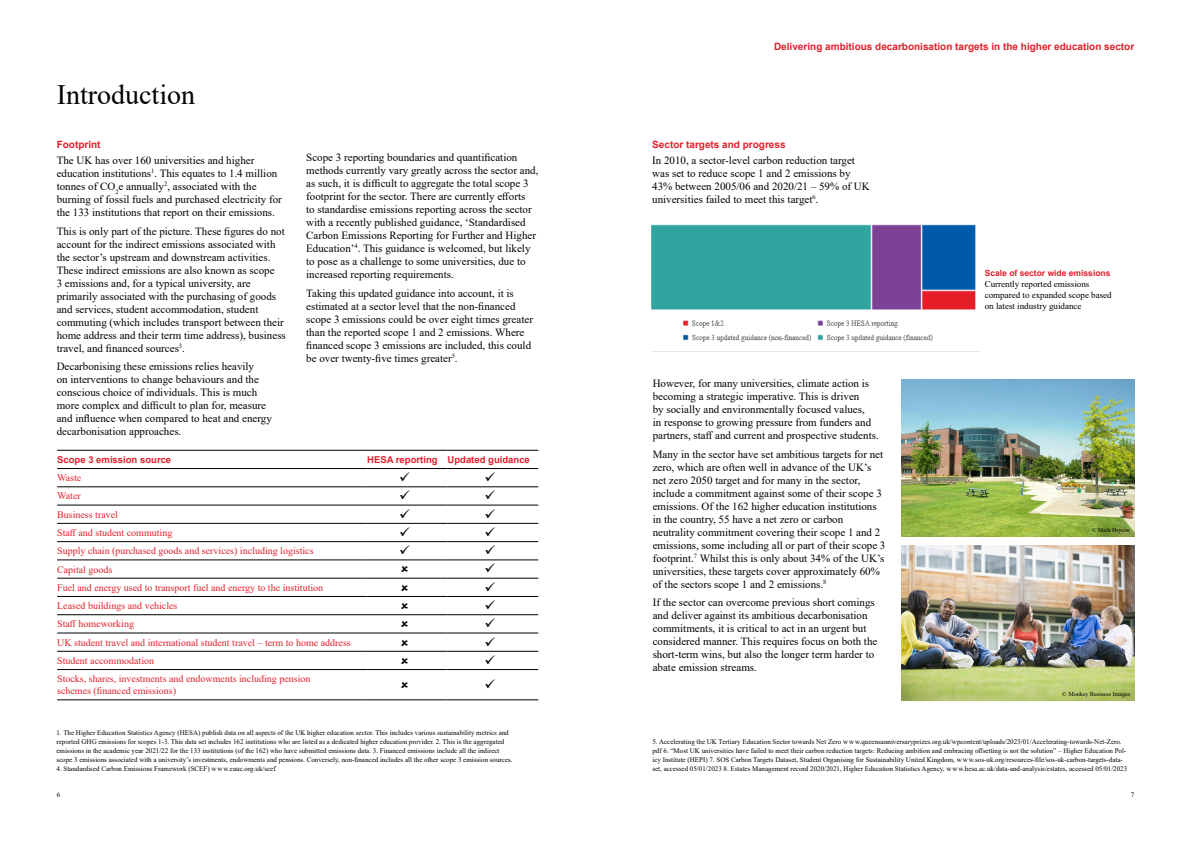
<style>
.page{position:relative;width:1191px;height:842px;background:#fff}
.page>*{position:absolute;margin:0;border:0;box-sizing:border-box;transform-origin:0 0}
.t1{font:28px "Times New Roman";color:#000}
.t2{font:11px/13px "Times New Roman";color:#000}
.t3{font:10px/12px "Times New Roman";color:#e31f2b}
.t4{font:700 10px "Arial";color:#e31f2b}
.t5{font:700 9.5px "Arial";color:#e31f2b}
.t6{font:9px/11px "Times New Roman";color:#000}
.t7{font:700 8.5px "Arial";color:#e31f2b}
.t8{font:7px/9px "Times New Roman";color:#000}
.t9{font:6px "Times New Roman";color:#000}
</style>
<div class="page">
<hr style="left:57px;top:450px;width:310px;height:1px;background:#000">
<hr style="left:367px;top:450px;width:80px;height:1px;background:#000">
<hr style="left:447px;top:450px;width:91px;height:1px;background:#000">
<hr style="left:57px;top:468px;width:310px;height:1px;background:#000">
<hr style="left:367px;top:468px;width:80px;height:1px;background:#000">
<hr style="left:447px;top:468px;width:91px;height:1px;background:#000">
<hr style="left:57px;top:486px;width:310px;height:1px;background:#000">
<hr style="left:367px;top:486px;width:80px;height:1px;background:#000">
<hr style="left:447px;top:486px;width:91px;height:1px;background:#000">
<hr style="left:57px;top:505px;width:310px;height:1px;background:#000">
<hr style="left:367px;top:505px;width:80px;height:1px;background:#000">
<hr style="left:447px;top:505px;width:91px;height:1px;background:#000">
<hr style="left:57px;top:523px;width:310px;height:1px;background:#000">
<hr style="left:367px;top:523px;width:80px;height:1px;background:#000">
<hr style="left:447px;top:523px;width:91px;height:1px;background:#000">
<hr style="left:57px;top:541px;width:310px;height:1px;background:#000">
<hr style="left:367px;top:541px;width:80px;height:1px;background:#000">
<hr style="left:447px;top:541px;width:91px;height:1px;background:#000">
<hr style="left:57px;top:559px;width:310px;height:1px;background:#000">
<hr style="left:367px;top:559px;width:80px;height:1px;background:#000">
<hr style="left:447px;top:559px;width:91px;height:1px;background:#000">
<hr style="left:57px;top:578px;width:310px;height:1px;background:#000">
<hr style="left:367px;top:578px;width:80px;height:1px;background:#000">
<hr style="left:447px;top:578px;width:91px;height:1px;background:#000">
<hr style="left:57px;top:596px;width:310px;height:1px;background:#000">
<hr style="left:367px;top:596px;width:80px;height:1px;background:#000">
<hr style="left:447px;top:596px;width:91px;height:1px;background:#000">
<hr style="left:57px;top:614px;width:310px;height:1px;background:#000">
<hr style="left:367px;top:614px;width:80px;height:1px;background:#000">
<hr style="left:447px;top:614px;width:91px;height:1px;background:#000">
<hr style="left:57px;top:632px;width:310px;height:1px;background:#000">
<hr style="left:367px;top:632px;width:80px;height:1px;background:#000">
<hr style="left:447px;top:632px;width:91px;height:1px;background:#000">
<hr style="left:57px;top:651px;width:310px;height:1px;background:#000">
<hr style="left:367px;top:651px;width:80px;height:1px;background:#000">
<hr style="left:447px;top:651px;width:91px;height:1px;background:#000">
<hr style="left:57px;top:669px;width:310px;height:1px;background:#000">
<hr style="left:367px;top:669px;width:80px;height:1px;background:#000">
<hr style="left:447px;top:669px;width:91px;height:1px;background:#000">
<hr style="left:57px;top:699px;width:310px;height:1px;background:#000">
<hr style="left:367px;top:699px;width:80px;height:1px;background:#000">
<hr style="left:447px;top:699px;width:91px;height:1px;background:#000">
<img style="left:652px;top:224px;width:324px;height:118px">
<img style="left:901px;top:545px;width:233px;height:155px">
<img style="left:901px;top:379px;width:233px;height:157px">
<h1 class="t1" style="left:57px;top:75px;width:140px">Introduction</h1>
<p class="t4" style="left:57px;top:138px;width:45px">Footprint</p>
<p class="t2" style="left:57px;top:153px;width:227px">The UK has over 160 universities and higher education institutions<sup>1</sup>. This equates to 1.4 million tonnes of CO<sub>2</sub>e annually<sup>2</sup>, associated with the burning of fossil fuels and purchased electricity for the 133 institutions that report on their emissions.</p>
<p class="t2" style="left:57px;top:224px;width:231px">This is only part of the picture. These figures do not account for the indirect emissions associated with the sector’s upstream and downstream activities.<br>These indirect emissions are also known as scope<br>3 emissions and, for a typical university, are primarily associated with the purchasing of goods and services, student accommodation, student commuting (which includes transport between their home address and their term time address), business travel, and financed sources<sup>3</sup>.</p>
<p class="t2" style="left:57px;top:360px;width:217px">Decarbonising these emissions relies heavily<br>on interventions to change behaviours and the conscious choice of individuals. This is much more complex and difficult to plan for, measure and influence when compared to heat and energy decarbonisation approaches.</p>
<p class="t2" style="left:306px;top:151px;width:234px">Scope 3 reporting boundaries and quantification methods currently vary greatly across the sector and, as such, it is difficult to aggregate the total scope 3 footprint for the sector. There are currently efforts<br>to standardise emissions reporting across the sector with a recently published guidance, ‘Standardised Carbon Emissions Reporting for Further and Higher Education’<sup>4</sup>. This guidance is welcomed, but likely to pose as a challenge to some universities, due to increased reporting requirements.</p>
<p class="t2" style="left:306px;top:286px;width:228px">Taking this updated guidance into account, it is estimated at a sector level that the non-financed scope 3 emissions could be over eight times greater than the reported scope 1 and 2 emissions. Where financed scope 3 emissions are included, this could be over twenty-five times greater<sup>5</sup>.</p>
<p class="t5" style="left:57px;top:453px;width:116px">Scope 3 emission source</p>
<p class="t5" style="left:367px;top:453px;width:164px">HESA reporting Updated guidance</p>
<p class="t3" style="left:57px;top:471px;width:26px">Waste</p>
<p class="t3" style="left:57px;top:490px;width:25px">Water</p>
<p class="t3" style="left:57px;top:508px;width:62px">Business travel</p>
<p class="t3" style="left:57px;top:526px;width:117px">Staff and student commuting</p>
<p class="t3" style="left:57px;top:545px;width:258px">Supply chain (purchased goods and services) including logistics</p>
<p class="t3" style="left:57px;top:563px;width:57px">Capital goods</p>
<p class="t3" style="left:57px;top:581px;width:267px">Fuel and energy used to transport fuel and energy to the institution</p>
<p class="t3" style="left:57px;top:599px;width:122px">Leased buildings and vehicles</p>
<p class="t3" style="left:57px;top:618px;width:78px">Staff homeworking</p>
<p class="t3" style="left:57px;top:636px;width:295px">UK student travel and international student travel – term to home address</p>
<p class="t3" style="left:57px;top:654px;width:98px">Student accommodation</p>
<p class="t3" style="left:57px;top:672px;width:255px">Stocks, shares, investments and endowments including pension schemes (financed emissions)</p>
<p class="t8" style="left:56px;top:728px;width:458px">1. The Higher Education Statistics Agency (HESA) publish data on all aspects of the UK higher education sector. This includes various sustainability metrics and reported GHG emissions for scopes 1-3. This data set includes 162 institutions who are listed as a dedicated higher education provider. 2. This is the aggregated emissions in the academic year 2021/22 for the 133 institutions (of the 162) who have submitted emissions data. 3. Financed emissions include all the indirect scope 3 emissions associated with a university’s investments, endowments and pensions. Conversely, non-financed includes all the other scope 3 emission sources.</p>
<p class="t8" style="left:56px;top:764px;width:221px">4. Standardised Carbon Emissions Framework (SCEF) www.eauc.org.uk/scef</p>
<p class="t4" style="left:774px;top:39px;width:362px">Delivering ambitious decarbonisation targets in the higher education sector</p>
<p class="t4" style="left:652px;top:138px;width:135px">Sector targets and progress</p>
<p class="t2" style="left:652px;top:153px;width:219px">In 2010, a sector-level carbon reduction target was set to reduce scope 1 and 2 emissions by 43% between 2005/06 and 2020/21 – 59% of UK universities failed to meet this target<sup>6</sup>.</p>
<p class="t2" style="left:652px;top:376px;width:227px">However, for many universities, climate action is becoming a strategic imperative. This is driven<br>by socially and environmentally focused values,<br>in response to growing pressure from funders and partners, staff and current and prospective students.</p>
<p class="t2" style="left:652px;top:447px;width:234px">Many in the sector have set ambitious targets for net zero, which are often well in advance of the UK’s net zero 2050 target and for many in the sector, include a commitment against some of their scope 3 emissions. Of the 162 higher education institutions in the country, 55 have a net zero or carbon neutrality commitment covering their scope 1 and 2 emissions, some including all or part of their scope 3 footprint.<sup>7</sup> Whilst this is only about 34% of the UK’s universities, these targets cover approximately 60% of the sectors scope 1 and 2 emissions.<sup>8</sup></p>
<p class="t2" style="left:652px;top:596px;width:226px">If the sector can overcome previous short comings and deliver against its ambitious decarbonisation commitments, it is critical to act in an urgent but considered manner. This requires focus on both the short-term wins, but also the longer term harder to abate emission streams.</p>
<p class="t7" style="left:984px;top:267px;width:127px">Scale of sector wide emissions</p>
<p class="t6" style="left:984px;top:278px;width:128px">Currently reported emissions compared to expanded scope based on latest industry guidance</p>
<p class="t9" style="left:1091px;top:526px;width:40px">© Mark Hryciw</p>
<p class="t9" style="left:1062px;top:690px;width:69px">© Monkey Business Images</p>
<p class="t8" style="left:652px;top:737px;width:476px">5. Accelerating the UK Tertiary Education Sector towards Net Zero www.queensanniversaryprizes.org.uk/wpcontent/uploads/2023/01/Accelerating-towards-Net-Zero. pdf 6. “Most UK universities have failed to meet their carbon reduction targets: Reducing ambition and embracing offsetting is not the solution” – Higher Education Pol&shy;icy Institute (HEPI) 7. SOS Carbon Targets Dataset, Student Organising for Sustainability United Kingdom, www.sos-uk.org/resources-file/sos-uk-carbon-targets-data&shy;set, accessed 05/01/2023 8. Estates Management record 2020/2021, Higher Education Statistics Agency, www.hesa.ac.uk/data-and-analysis/estates, accessed 05/01/2023</p>
<p class="t8" style="left:57px;top:789px;width:5px">6</p>
<p class="t8" style="left:1130px;top:789px;width:5px">7</p>
</div>
